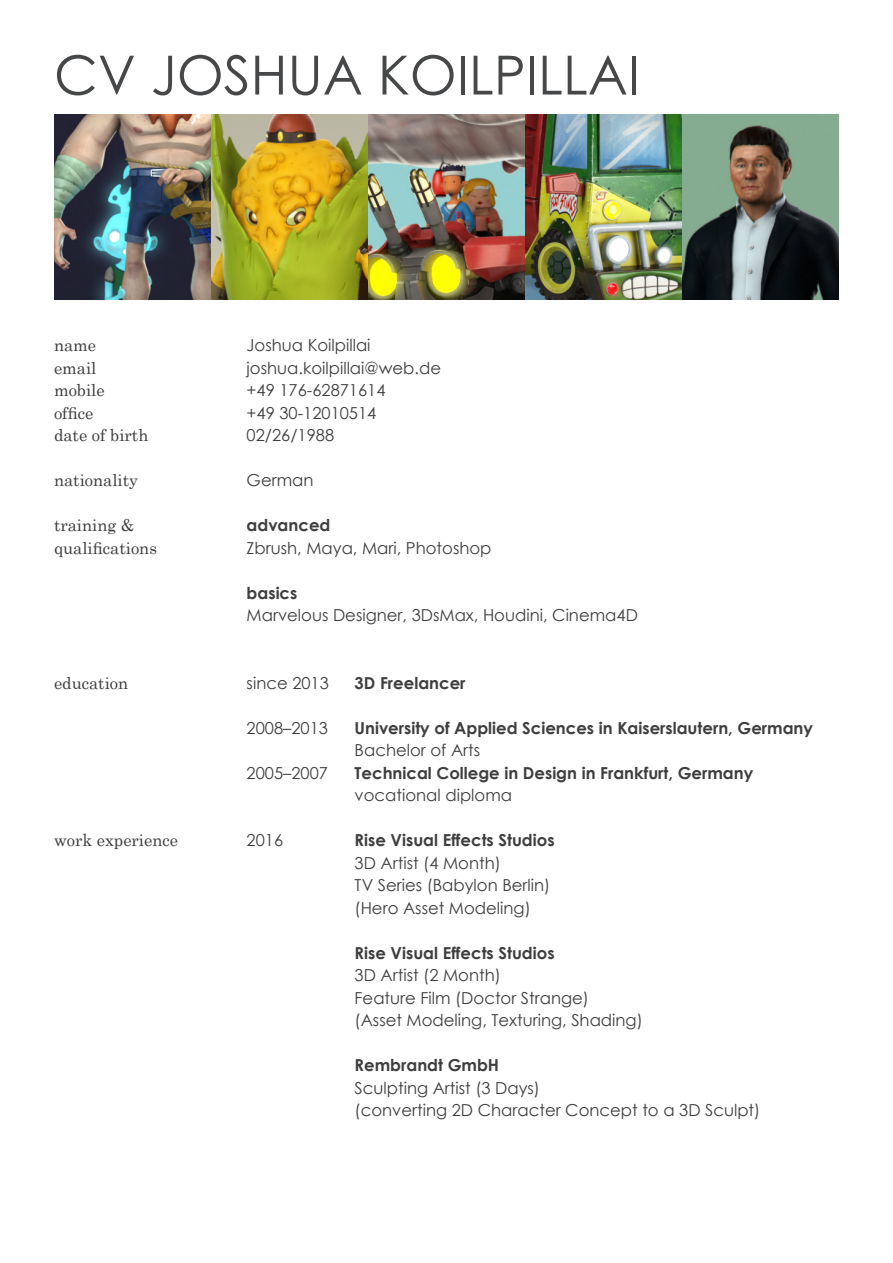
<style>
.page{position:relative;width:893px;height:1263px;background:#fff}
.page>*{position:absolute;margin:0;border:0;box-sizing:border-box;transform-origin:0 0}
.t1{font:54px "Century Gothic";color:#464748}
.t2{font:16.5px/22.5px "Century Gothic";color:#3e3e3f}
.t3{font:700 16.5px "Century Gothic";color:#3e3e3f}
.t4{font:16.5px "Century";color:#3e3e3f}
</style>
<div class="page">
<img style="left:54px;top:114px;width:784px;height:186px">
<p class="t1" style="left:54px;top:37px;width:588px">CV JOSHUA KOILPILLAI</p>
<p class="t4" style="left:54px;top:331px;width:44px">name</p>
<p class="t4" style="left:54px;top:354px;width:44px">email</p>
<p class="t4" style="left:54px;top:376px;width:52px">mobile</p>
<p class="t4" style="left:54px;top:399px;width:41px">office</p>
<p class="t4" style="left:54px;top:421px;width:96px">date of birth</p>
<p class="t4" style="left:54px;top:466px;width:86px">nationality</p>
<p class="t4" style="left:54px;top:511px;width:82px">training &amp;</p>
<p class="t4" style="left:54px;top:534px;width:104px">qualifications</p>
<p class="t4" style="left:54px;top:669px;width:76px">education</p>
<p class="t4" style="left:54px;top:826px;width:126px">work experience</p>
<p class="t2" style="left:247px;top:334px;width:125px">Joshua Koilpillai</p>
<p class="t2" style="left:247px;top:356px;width:196px">joshua.koilpillai@web.de</p>
<p class="t2" style="left:247px;top:379px;width:140px">+49 176-62871614</p>
<p class="t2" style="left:247px;top:401px;width:131px">+49 30-12010514</p>
<p class="t2" style="left:247px;top:424px;width:89px">02/26/1988</p>
<p class="t2" style="left:247px;top:469px;width:68px">German</p>
<p class="t3" style="left:247px;top:513px;width:85px">advanced</p>
<p class="t2" style="left:247px;top:536px;width:246px">Zbrush, Maya, Mari, Photoshop</p>
<p class="t3" style="left:247px;top:580px;width:52px">basics</p>
<p class="t2" style="left:247px;top:604px;width:393px">Marvelous Designer, 3DsMax, Houdini, Cinema4D</p>
<p class="t2" style="left:247px;top:671px;width:84px">since 2013</p>
<p class="t3" style="left:355px;top:670px;width:112px">3D Freelancer</p>
<p class="t2" style="left:247px;top:716px;width:83px">2008–2013</p>
<p class="t3" style="left:355px;top:715px;width:460px">University of Applied Sciences in Kaiserslautern, Germany</p>
<p class="t2" style="left:355px;top:739px;width:127px">Bachelor of Arts</p>
<p class="t2" style="left:247px;top:761px;width:83px">2005–2007</p>
<p class="t3" style="left:355px;top:760px;width:400px">Technical College in Design in Frankfurt, Germany</p>
<p class="t2" style="left:355px;top:784px;width:159px">vocational diploma</p>
<p class="t2" style="left:247px;top:829px;width:38px">2016</p>
<p class="t3" style="left:355px;top:828px;width:201px">Rise Visual Effects Studios</p>
<p class="t2" style="left:355px;top:851px;width:148px">3D Artist (4 Month)</p>
<p class="t2" style="left:355px;top:874px;width:197px">TV Series (Babylon Berlin)</p>
<p class="t2" style="left:355px;top:896px;width:178px">(Hero Asset Modeling)</p>
<p class="t3" style="left:355px;top:940px;width:201px">Rise Visual Effects Studios</p>
<p class="t2" style="left:355px;top:964px;width:148px">3D Artist (2 Month)</p>
<p class="t2" style="left:355px;top:986px;width:290px">Feature Film (Doctor Strange)<br>(Asset Modeling, Texturing, Shading)</p>
<p class="t3" style="left:355px;top:1053px;width:146px">Rembrandt GmbH</p>
<p class="t2" style="left:355px;top:1076px;width:187px">Sculpting Artist (3 Days)</p>
<p class="t2" style="left:355px;top:1099px;width:407px">(converting 2D Character Concept to a 3D Sculpt)</p>
</div>
